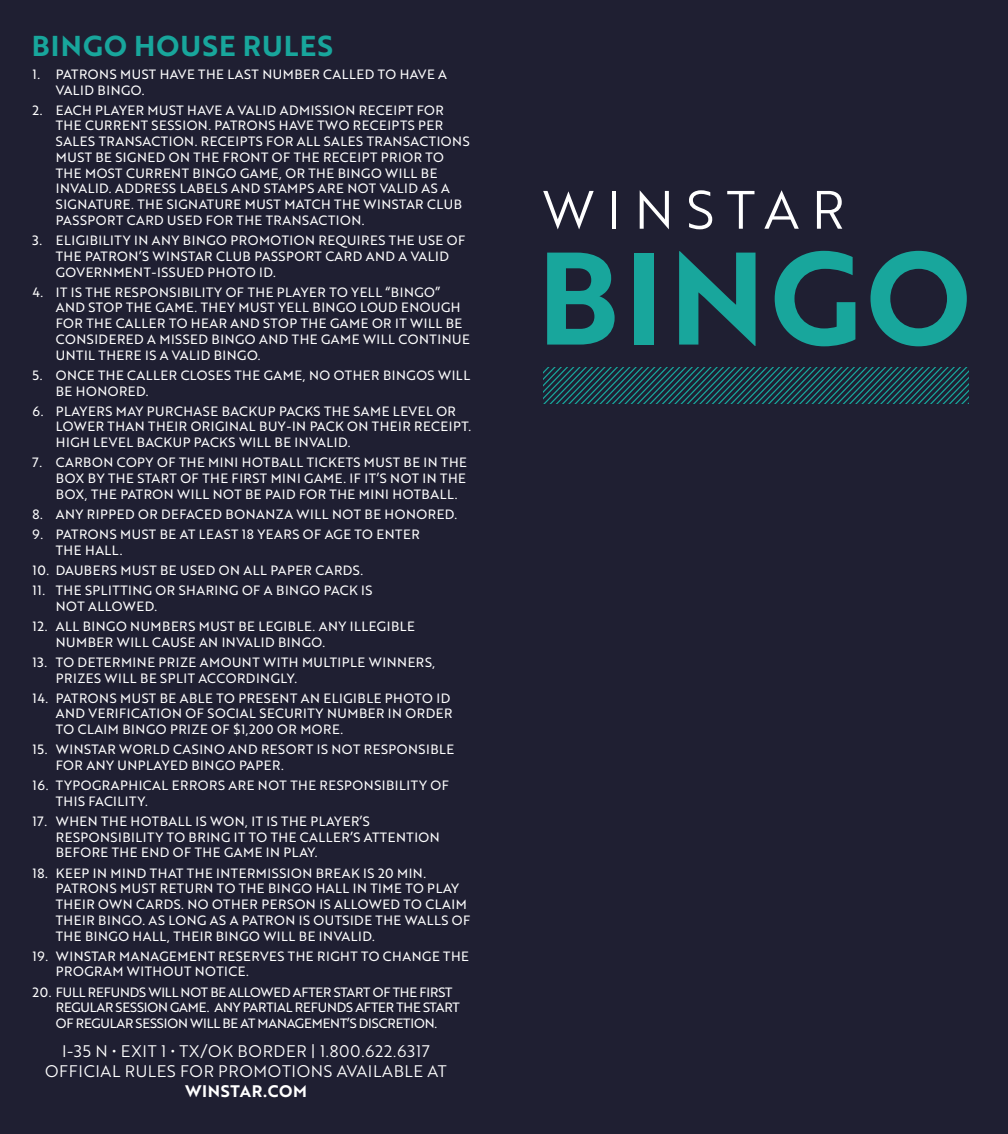
<style>
.page{position:relative;width:1008px;height:1134px;background:#1f1f32}
.page>*{position:absolute;margin:0;border:0;box-sizing:border-box;transform-origin:0 0}
.t1{font:127.75px "Brother 1816 Bold";letter-spacing:.04em;color:#18a69c}
.t2{font:52.5px "Brother 1816 Book";letter-spacing:.24em;color:#fff}
.t3{font:28px "Brother 1816 Bold";letter-spacing:.04em;color:#18a69c}
.t4{font:16.28px/19.9px "Brother 1816 Book";letter-spacing:.04em;color:#fff;text-align:center}
.t5{font:16.28px "Brother 1816 Bold";letter-spacing:.04em;color:#fff}
.t6{font:13.12px/15.8px "Brother 1816 Regular";letter-spacing:.04em;color:#fff}
.t7{font:13.12px/15.8px "Brother 1816 Regular";letter-spacing:-.01em;color:#fff}
</style>
<div class="page">
<svg style="left:544px;top:367px;width:424px;height:37px"></svg>
<h3 class="t3" style="left:32px;top:25px;width:302px">BINGO HOUSE RULES</h3>
<p class="t6" style="left:56px;top:66px;width:393px;text-indent:-23px">1. PATRONS MUST HAVE THE LAST NUMBER CALLED TO HAVE A<br>VALID BINGO.</p>
<p class="t6" style="left:56px;top:102px;width:415px;text-indent:-23px">2. EACH PLAYER MUST HAVE A VALID ADMISSION RECEIPT FOR THE CURRENT SESSION. PATRONS HAVE TWO RECEIPTS PER SALES TRANSACTION. RECEIPTS FOR ALL SALES TRANSACTIONS MUST BE SIGNED ON THE FRONT OF THE RECEIPT PRIOR TO THE MOST CURRENT BINGO GAME, OR THE BINGO WILL BE INVALID. ADDRESS LABELS AND STAMPS ARE NOT VALID AS A SIGNATURE. THE SIGNATURE MUST MATCH THE WINSTAR CLUB PASSPORT CARD USED FOR THE TRANSACTION.</p>
<p class="t6" style="left:56px;top:232px;width:411px;text-indent:-23px">3. ELIGIBILITY IN ANY BINGO PROMOTION REQUIRES THE USE OF<br>THE PATRON’S WINSTAR CLUB PASSPORT CARD AND A VALID<br>GOVERNMENT-ISSUED PHOTO ID.</p>
<p class="t6" style="left:56px;top:284px;width:416px;text-indent:-23px">4. IT IS THE RESPONSIBILITY OF THE PLAYER TO YELL “BINGO” AND STOP THE GAME. THEY MUST YELL BINGO LOUD ENOUGH FOR THE CALLER TO HEAR AND STOP THE GAME OR IT WILL BE CONSIDERED A MISSED BINGO AND THE GAME WILL CONTINUE UNTIL THERE IS A VALID BINGO.</p>
<p class="t6" style="left:56px;top:367px;width:416px;text-indent:-23px">5. ONCE THE CALLER CLOSES THE GAME, NO OTHER BINGOS WILL<br>BE HONORED.</p>
<p class="t6" style="left:56px;top:403px;width:417px;text-indent:-23px">6. PLAYERS MAY PURCHASE BACKUP PACKS THE SAME LEVEL OR<br>LOWER THAN THEIR ORIGINAL BUY-IN PACK ON THEIR RECEIPT.<br>HIGH LEVEL BACKUP PACKS WILL BE INVALID.</p>
<p class="t6" style="left:56px;top:454px;width:413px;text-align:justify;text-indent:-23px">7. CARBON COPY OF THE MINI HOTBALL TICKETS MUST BE IN THE BOX BY THE START OF THE FIRST MINI GAME. IF IT’S NOT IN THE BOX, THE PATRON WILL NOT BE PAID FOR THE MINI HOTBALL.</p>
<p class="t6" style="left:33px;top:506px;width:426px">8. ANY RIPPED OR DEFACED BONANZA WILL NOT BE HONORED.</p>
<p class="t6" style="left:56px;top:526px;width:365px;text-indent:-23px">9. PATRONS MUST BE AT LEAST 18 YEARS OF AGE TO ENTER<br>THE HALL.</p>
<p class="t6" style="left:33px;top:562px;width:332px">10. DAUBERS MUST BE USED ON ALL PAPER CARDS.</p>
<p class="t6" style="left:56px;top:582px;width:318px;text-indent:-23px">11. THE SPLITTING OR SHARING OF A BINGO PACK IS<br>NOT ALLOWED.</p>
<p class="t6" style="left:56px;top:618px;width:361px;text-indent:-23px">12. ALL BINGO NUMBERS MUST BE LEGIBLE. ANY ILLEGIBLE<br>NUMBER WILL CAUSE AN INVALID BINGO.</p>
<p class="t6" style="left:56px;top:654px;width:381px;text-indent:-23px">13. TO DETERMINE PRIZE AMOUNT WITH MULTIPLE WINNERS,<br>PRIZES WILL BE SPLIT ACCORDINGLY.</p>
<p class="t6" style="left:56px;top:690px;width:398px;text-indent:-23px">14. PATRONS MUST BE ABLE TO PRESENT AN ELIGIBLE PHOTO ID<br>AND VERIFICATION OF SOCIAL SECURITY NUMBER IN ORDER<br>TO CLAIM BINGO PRIZE OF $1,200 OR MORE.</p>
<p class="t6" style="left:56px;top:741px;width:400px;text-indent:-23px">15. WINSTAR WORLD CASINO AND RESORT IS NOT RESPONSIBLE<br>FOR ANY UNPLAYED BINGO PAPER.</p>
<p class="t6" style="left:56px;top:777px;width:395px;text-indent:-23px">16. TYPOGRAPHICAL ERRORS ARE NOT THE RESPONSIBILITY OF<br>THIS FACILITY.</p>
<p class="t6" style="left:56px;top:813px;width:385px;text-indent:-23px">17. WHEN THE HOTBALL IS WON, IT IS THE PLAYER’S<br>RESPONSIBILITY TO BRING IT TO THE CALLER’S ATTENTION<br>BEFORE THE END OF THE GAME IN PLAY.</p>
<p class="t6" style="left:56px;top:865px;width:416px;text-indent:-23px">18. KEEP IN MIND THAT THE INTERMISSION BREAK IS 20 MIN.<br>PATRONS MUST RETURN TO THE BINGO HALL IN TIME TO PLAY THEIR OWN CARDS. NO OTHER PERSON IS ALLOWED TO CLAIM THEIR BINGO. AS LONG AS A PATRON IS OUTSIDE THE WALLS OF THE BINGO HALL, THEIR BINGO WILL BE INVALID.</p>
<p class="t6" style="left:56px;top:948px;width:415px;text-indent:-23px">19. WINSTAR MANAGEMENT RESERVES THE RIGHT TO CHANGE THE<br>PROGRAM WITHOUT NOTICE.</p>
<p class="t7" style="left:56px;top:983px;width:406px;text-indent:-23px">20. FULL REFUNDS WILL NOT BE ALLOWED AFTER START OF THE FIRST<br>REGULAR SESSION GAME. ANY PARTIAL REFUNDS AFTER THE START<br>OF REGULAR SESSION WILL BE AT MANAGEMENT’S DISCRETION.</p>
<p class="t4" style="left:45px;top:1041px;width:403px">I-35 N • EXIT 1 • TX/OK BORDER | 1.800.622.6317<br>OFFICIAL RULES FOR PROMOTIONS AVAILABLE AT</p>
<p class="t5" style="left:185px;top:1079px;width:124px">WINSTAR.COM</p>
<h2 class="t2" style="left:542px;top:171px;width:304px">WINSTAR</h2>
<h1 class="t1" style="left:537px;top:202px;width:435px">BINGO</h1>
</div>
